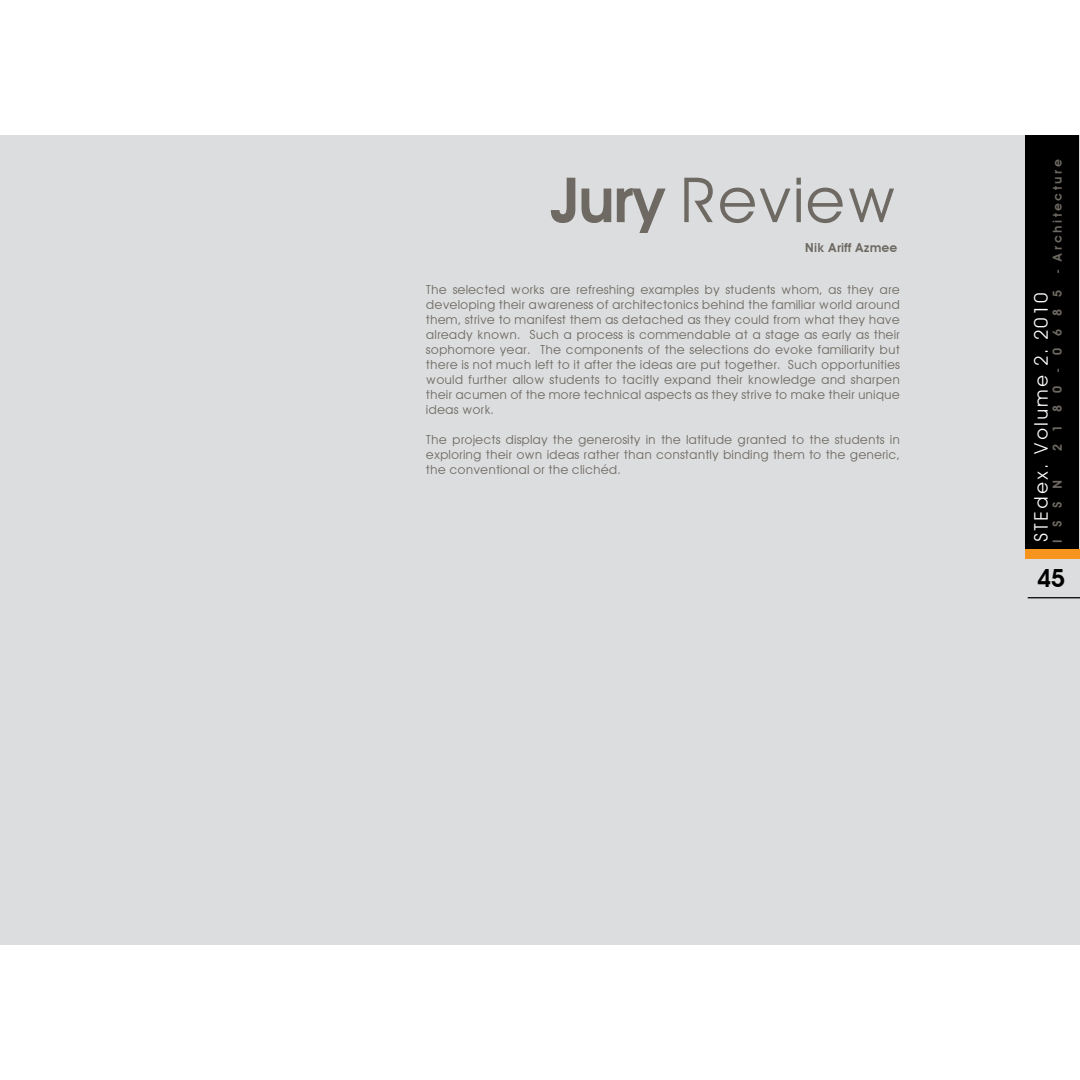
<style>
.page{position:relative;width:1080px;height:1080px;background:#fff}
.page>*{position:absolute;margin:0;border:0;box-sizing:border-box;transform-origin:0 0}
.t1{font:62.5px "Avant Garde";color:#6e6962}
.t2{font:600 25px "Avant Garde";color:#000}
.t3{font:18.75px "Avant Garde";letter-spacing:.1em;color:#fff}
.t4{font:12.5px/15px "Avant Garde";color:#6e6962;text-align:justify}
.t5{font:600 12.5px "Avant Garde";letter-spacing:.2em;color:#6e6962}
.t6{font:600 12.5px "Avant Garde";color:#6e6962}
.t7{font:600 12.5px "Avant Garde";letter-spacing:1em;color:#6e6962}
.s1{font-weight:600}
</style>
<div class="page">
<div style="left:0;top:135px;width:1080px;height:810px;background:#dcddde"></div>
<hr style="left:1028px;top:597px;width:52px;height:1px;background:#000">
<div style="left:1026px;top:135px;width:53px;height:423px;background:#000"></div>
<div style="left:1026px;top:550px;width:54px;height:9px;background:#f7941e"></div>
<h1 class="t1" style="left:551px;top:162px;width:349px"><span class="s1">Jury</span> Review</h1>
<p class="t6" style="left:805px;top:240px;width:94px">Nik Ariff Azmee</p>
<p class="t4" style="left:426px;top:282px;width:476px">The selected works are refreshing examples by students whom, as they are developing their awareness of architectonics behind the familiar world around them, strive to manifest them as detached as they could from what they have already known. Such a process is commendable at a stage as early as their sophomore year. The components of the selections do evoke familiarity but there is not much left to it after the ideas are put together. Such opportunities would further allow students to tacitly expand their knowledge and sharpen their acumen of the more technical aspects as they strive to make their unique ideas work.</p>
<p class="t4" style="left:426px;top:432px;width:476px">The projects display the generosity in the latitude granted to the students in exploring their own ideas rather than constantly binding them to the generic, the conventional or the clichéd.</p>
<p class="t5" style="left:1050px;top:274px;width:116px;rotate:-90deg">- Architecture</p>
<p class="t7" style="left:1050px;top:451px;width:163px;rotate:-90deg">2180-0685</p>
<h3 class="t3" style="left:1030px;top:542px;width:251px;rotate:-90deg">STEdex. Volume 2. 2010</h3>
<p class="t5" style="left:1050px;top:543px;width:65px;rotate:-90deg">ISSN</p>
<h2 class="t2" style="left:1037px;top:563px;width:30px">45</h2>
</div>
